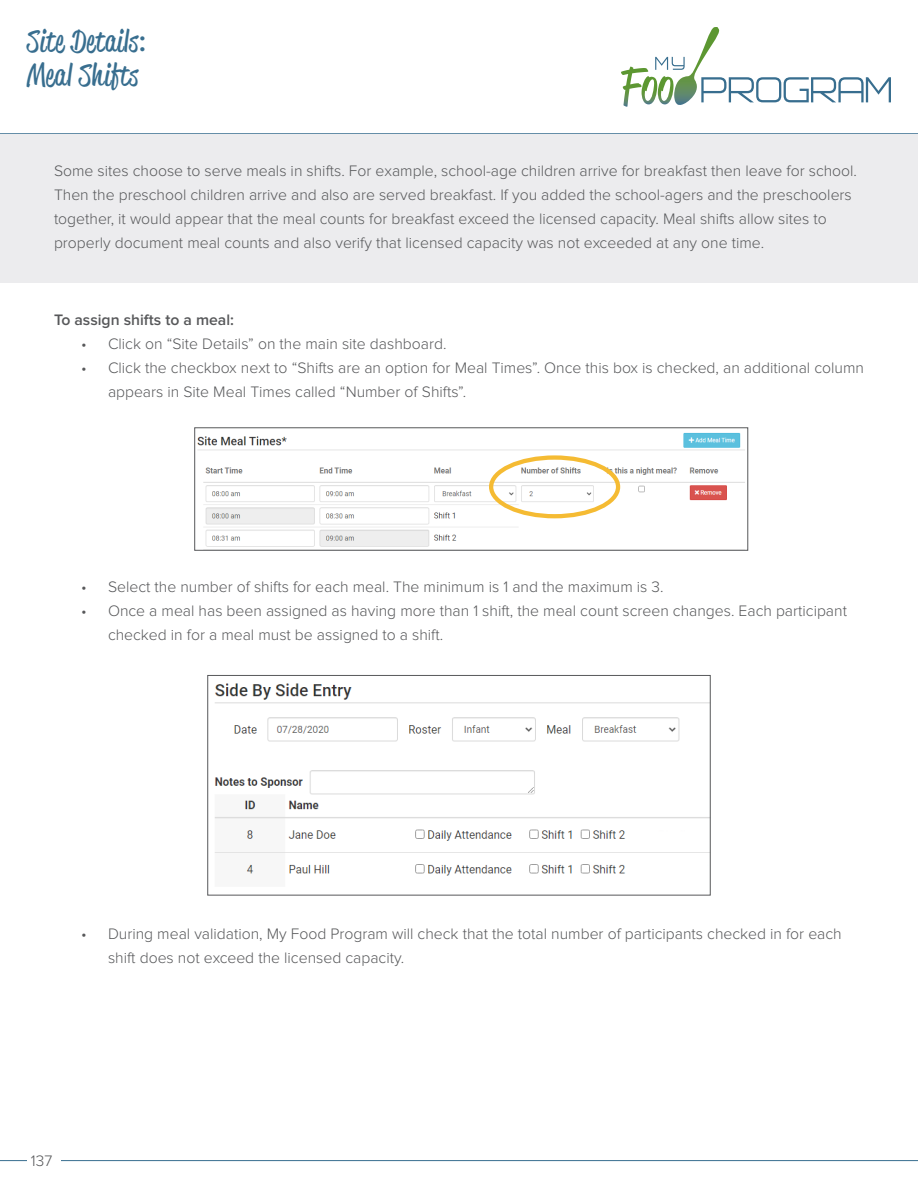
<style>
.page{position:relative;width:918px;height:1188px;background:#fff}
.page>*{position:absolute;margin:0;border:0;box-sizing:border-box;transform-origin:0 0}
.t1{font:30px/34.5px "Reklame Script Regular DEMO";letter-spacing:.025em;color:#386e8f}
.t2{font:300 15.75px/24px "Proxima Nova";color:#57585a}
.t3{font:600 15.75px "Proxima Nova";color:#57585a}
.s1{font-family:"Proxima Nova";font-weight:600}
</style>
<div class="page">
<hr style="left:0;top:1160px;width:918px;height:1px;background:#386e8f">
<div style="left:27px;top:1145px;width:34px;height:34px;background:#fff"></div>
<svg style="left:621px;top:27px;width:270px;height:80px"></svg>
<hr style="left:0;top:133px;width:918px;height:1px;background:#386e8f">
<div style="left:0;top:135px;width:918px;height:148px;background:#ececee"></div>
<img style="left:197px;top:432px;width:548px;height:115px">
<img style="left:214px;top:683px;width:494px;height:193px">
<div style="left:208px;top:675px;width:502px;height:220px;border:1px solid #57585a"></div>
<div style="left:489px;top:455px;width:131px;height:63px;border:4px solid #f5bb33;border-radius:50%"></div>
<p class="t1" style="left:27px;top:26px;width:120px">Site Details<span class="s1">:<br></span>Meal Shifts</p>
<p class="t2" style="left:54px;top:160px;width:805px">Some sites choose to serve meals in shifts. For example, school-age children arrive for breakfast then leave for school.<br>Then the preschool children arrive and also are served breakfast. If you added the school-agers and the preschoolers together, it would appear that the meal counts for breakfast exceed the licensed capacity. Meal shifts allow sites to properly document meal counts and also verify that licensed capacity was not exceeded at any one time.</p>
<p class="t3" style="left:54px;top:312px;width:181px">To assign shifts to a meal:</p>
<p class="t2" style="left:81px;top:332px;width:367px">• Click on “Site Details” on the main site dashboard.</p>
<p class="t2" style="left:108px;top:356px;width:757px;text-indent:-27px">• Click the checkbox next to “Shifts are an option for Meal Times”. Once this box is checked, an additional column appears in Site Meal Times called “Number of Shifts”.</p>
<p class="t2" style="left:81px;top:576px;width:584px">• Select the number of shifts for each meal. The minimum is 1 and the maximum is 3.</p>
<p class="t2" style="left:108px;top:600px;width:741px;text-indent:-27px">• Once a meal has been assigned as having more than 1 shift, the meal count screen changes. Each participant checked in for a meal must be assigned to a shift.</p>
<p class="t2" style="left:108px;top:922px;width:735px;text-indent:-27px">• During meal validation, My Food Program will check that the total number of participants checked in for each shift does not exceed the licensed capacity.</p>
<p class="t2" style="left:31px;top:1149px;width:23px">137</p>
</div>
